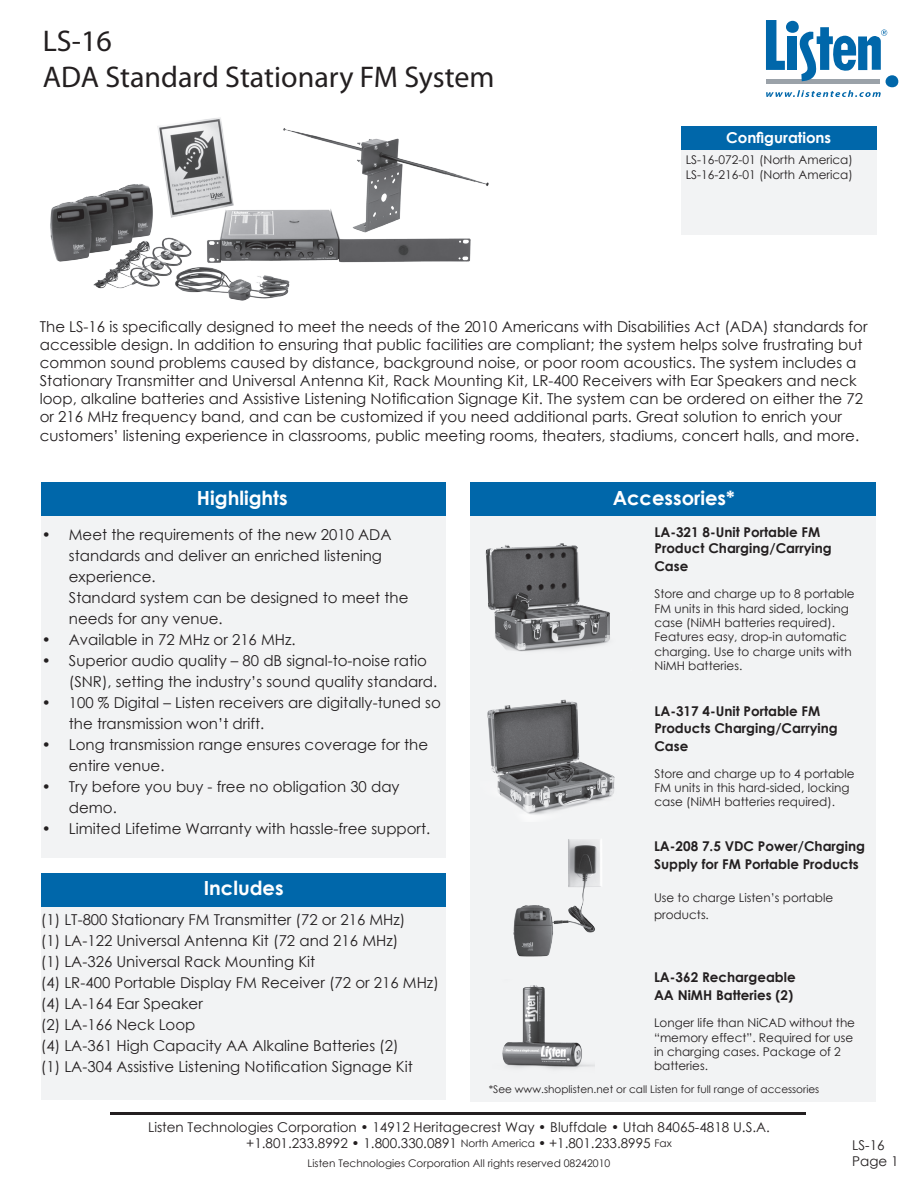
<style>
.page{position:relative;width:918px;height:1188px;background:#fff}
.page>*{position:absolute;margin:0;border:0;box-sizing:border-box;transform-origin:0 0}
.t1{font:30px "Myriad Pro";color:#231f20}
.t2{font:700 19.5px "Century Gothic";color:#fff}
.t3{font:15px/21px "Century Gothic";color:#231f20}
.t4{font:700 15px "Century Gothic";color:#fff}
.t5{font:700 13.5px/18px "Century Gothic";color:#231f20}
.t6{font:13.5px "Century Gothic";color:#231f20}
.t7{font:12px/14.4px "Century Gothic";color:#231f20}
.t8{font:10.5px "Century Gothic";color:#231f20}
.s1{font-size:10.5px}
</style>
<div class="page">
<div style="left:766px;top:79px;width:114px;height:5px;background:#9ba2a9"></div>
<div style="left:886px;top:75px;width:12px;height:12px;background:#0067aa;border-radius:50%"></div>
<svg style="left:766px;top:20px;width:19px;height:50px"></svg>
<div style="left:787px;top:36px;width:10px;height:34px;background:#0067aa"></div>
<div style="left:786px;top:21px;width:13px;height:12px;background:#0067aa;border-radius:50%"></div>
<svg style="left:798px;top:27px;width:89px;height:54px"></svg>
<svg style="left:766px;top:90px;width:115px;height:7px"></svg>
<div style="left:681px;top:149px;width:195px;height:86px;background:#f2f3f4"></div>
<div style="left:681px;top:126px;width:195px;height:23px;background:#0067aa"></div>
<div style="left:471px;top:515px;width:405px;height:587px;background:#f2f3f4"></div>
<div style="left:41px;top:904px;width:405px;height:196px;background:#f2f3f4"></div>
<div style="left:41px;top:516px;width:405px;height:342px;background:#f2f3f4"></div>
<div style="left:41px;top:873px;width:405px;height:34px;background:#0067aa"></div>
<div style="left:41px;top:483px;width:405px;height:33px;background:#0067aa"></div>
<div style="left:471px;top:483px;width:405px;height:33px;background:#0067aa"></div>
<img style="left:485px;top:543px;width:125px;height:109px">
<img style="left:487px;top:699px;width:128px;height:104px">
<img style="left:502px;top:985px;width:93px;height:84px">
<hr style="left:110px;top:1112px;width:696px;height:2px;background:#231f20">
<img style="left:50px;top:117px;width:439px;height:184px">
<img style="left:513px;top:803px;width:89px;height:154px">
<p class="t1" style="left:43px;top:22px;width:71px">LS-16</p>
<p class="t1" style="left:43px;top:58px;width:453px">ADA Standard Stationary FM System</p>
<p class="t4" style="left:726px;top:126px;width:106px">Configurations</p>
<p class="t7" style="left:686px;top:153px;width:169px">LS-16-072-01 (North America)</p>
<p class="t7" style="left:686px;top:167px;width:169px">LS-16-216-01 (North America)</p>
<p class="t3" style="left:40px;top:317px;width:829px;line-height:18px">The LS-16 is specifically designed to meet the needs of the 2010 Americans with Disabilities Act (ADA) standards for accessible design. In addition to ensuring that public facilities are compliant; the system helps solve frustrating but common sound problems caused by distance, background noise, or poor room acoustics. The system includes a Stationary Transmitter and Universal Antenna Kit, Rack Mounting Kit, LR-400 Receivers with Ear Speakers and neck loop, alkaline batteries and Assistive Listening Notification Signage Kit. The system can be ordered on either the 72 or 216 MHz frequency band, and can be customized if you need additional parts. Great solution to enrich your</p>
<p class="t3" style="left:40px;top:425px;width:821px">customers’ listening experience in classrooms, public meeting rooms, theaters, stadiums, concert halls, and more.</p>
<p class="t2" style="left:197px;top:483px;width:92px">Highlights</p>
<p class="t3" style="left:69px;top:524px;width:324px;text-indent:-27px">• Meet the requirements of the new 2010 ADA standards and deliver an enriched listening experience.</p>
<p class="t3" style="left:69px;top:587px;width:341px">Standard system can be designed to meet the needs for any venue.</p>
<p class="t3" style="left:42px;top:629px;width:255px">• Available in 72 MHz or 216 MHz.</p>
<p class="t3" style="left:69px;top:650px;width:370px;text-indent:-27px">• Superior audio quality – 80 dB signal-to-noise ratio (SNR), setting the industry’s sound quality standard.</p>
<p class="t3" style="left:69px;top:692px;width:373px;text-indent:-27px">• 100 % Digital – Listen receivers are digitally-tuned so the transmission won’t drift.</p>
<p class="t3" style="left:69px;top:734px;width:361px;text-indent:-27px">• Long transmission range ensures coverage for the entire venue.</p>
<p class="t3" style="left:69px;top:776px;width:332px;text-indent:-27px">• Try before you buy - free no obligation 30 day demo.</p>
<p class="t3" style="left:42px;top:818px;width:390px">• Limited Lifetime Warranty with hassle-free support.</p>
<p class="t2" style="left:204px;top:873px;width:81px">Includes</p>
<p class="t3" style="left:41px;top:909px;width:366px">(1) LT-800 Stationary FM Transmitter (72 or 216 MHz)</p>
<p class="t3" style="left:41px;top:930px;width:359px">(1) LA-122 Universal Antenna Kit (72 and 216 MHz)</p>
<p class="t3" style="left:41px;top:951px;width:276px">(1) LA-326 Universal Rack Mounting Kit</p>
<p class="t3" style="left:41px;top:972px;width:400px">(4) LR-400 Portable Display FM Receiver (72 or 216 MHz)</p>
<p class="t3" style="left:41px;top:993px;width:164px">(4) LA-164 Ear Speaker</p>
<p class="t3" style="left:41px;top:1014px;width:156px">(2) LA-166 Neck Loop</p>
<p class="t3" style="left:41px;top:1035px;width:359px">(4) LA-361 High Capacity AA Alkaline Batteries (2)</p>
<p class="t3" style="left:41px;top:1056px;width:374px">(1) LA-304 Assistive Listening Notification Signage Kit</p>
<p class="t2" style="left:613px;top:483px;width:124px">Accessories*</p>
<p class="t5" style="left:654px;top:523px;width:179px;line-height:16.2px">LA-321 8-Unit Portable FM<br>Product Charging/Carrying</p>
<p class="t5" style="left:654px;top:557px;width:36px">Case</p>
<p class="t7" style="left:654px;top:586px;width:202px">Store and charge up to 8 portable<br>FM units in this hard sided, locking case (NiMH batteries required).<br>Features easy, drop-in automatic charging. Use to charge units with<br>NiMH batteries.</p>
<p class="t5" style="left:654px;top:702px;width:167px">LA-317 4-Unit Portable FM</p>
<p class="t5" style="left:654px;top:718px;width:185px">Products Charging/Carrying<br>Case</p>
<p class="t7" style="left:654px;top:766px;width:202px">Store and charge up to 4 portable<br>FM units in this hard-sided, locking case (NiMH batteries required).</p>
<p class="t5" style="left:654px;top:837px;width:213px">LA-208 7.5 VDC Power/Charging<br>Supply for FM Portable Products</p>
<p class="t7" style="left:654px;top:889px;width:181px;line-height:16.5px">Use to charge Listen’s portable products.</p>
<p class="t5" style="left:654px;top:968px;width:143px">LA-362 Rechargeable</p>
<p class="t5" style="left:654px;top:986px;width:141px">AA NiMH Batteries (2)</p>
<p class="t7" style="left:654px;top:1015px;width:203px">Longer life than NiCAD without the “memory effect”. Required for use in charging cases. Package of 2 batteries.</p>
<p class="t8" style="left:489px;top:1082px;width:332px">*See www.shoplisten.net or call Listen for full range of accessories</p>
<p class="t6" style="left:148px;top:1117px;width:623px">Listen Technologies Corporation • 14912 Heritagecrest Way • Bluffdale • Utah 84065-4818 U.S.A.</p>
<p class="t6" style="left:246px;top:1134px;width:427px">+1.801.233.8992 • 1.800.330.0891 <span class="s1">North America</span> • +1.801.233.8995 <span class="s1">Fax</span></p>
<p class="t6" style="left:852px;top:1136px;width:34px">LS-16</p>
<p class="t6" style="left:852px;top:1152px;width:48px">Page 1</p>
<p class="t8" style="left:308px;top:1156px;width:304px">Listen Technologies Corporation All rights reserved 08242010</p>
</div>
